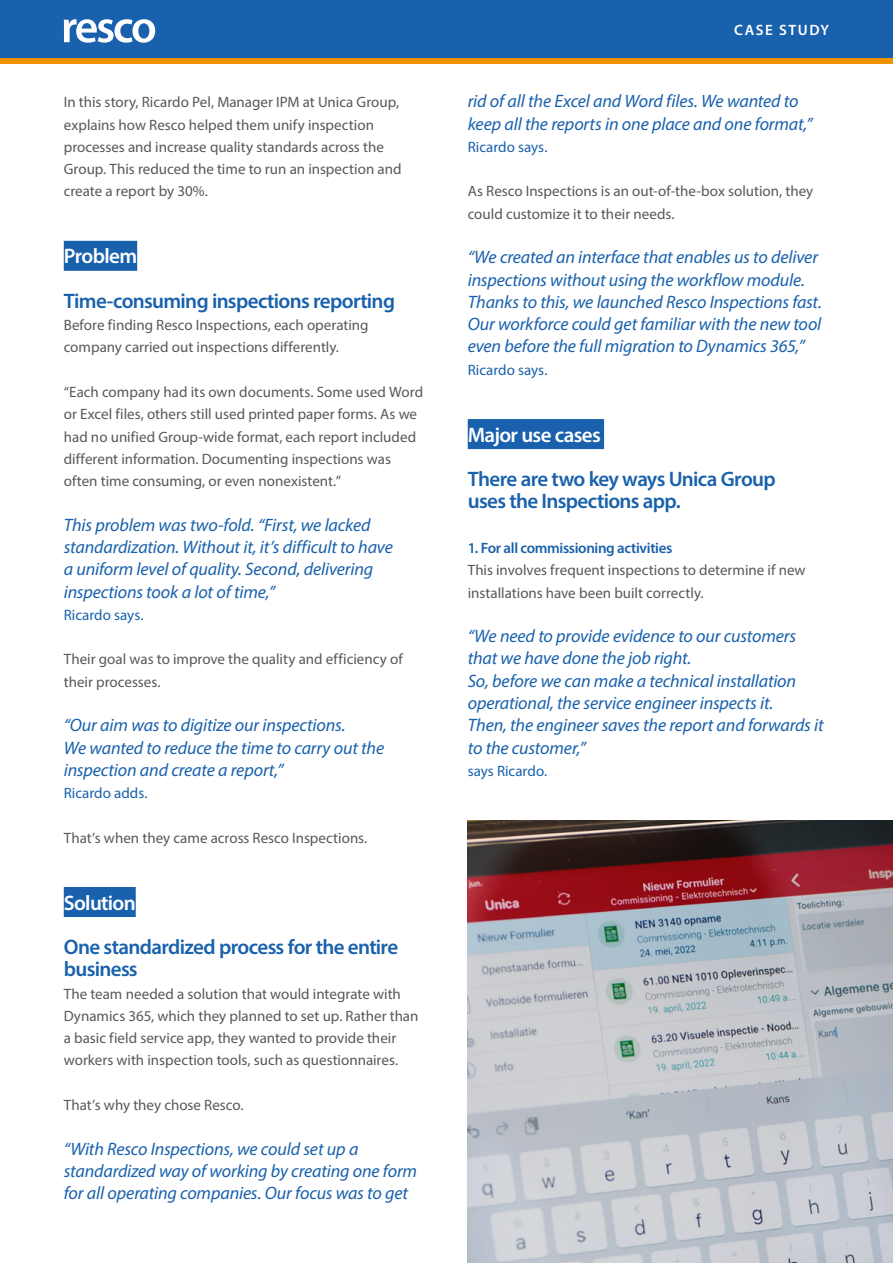
<style>
.page{position:relative;width:893px;height:1263px;background:#fff}
.page>*{position:absolute;margin:0;border:0;box-sizing:border-box;transform-origin:0 0}
.t1{font:600 21px/22.4px "Myriad Pro";letter-spacing:-.03em;color:#1961ac}
.t2{font:600 21px "Myriad Pro";letter-spacing:-.03em;color:#fff}
.t3{font:italic 18px/22.4px "Myriad Pro";letter-spacing:-.01em;color:#1961ac}
.t4{font:15px/22.4px "Myriad Pro";color:#585858}
.t5{font:15px "Myriad Pro";color:#1961ac}
.t6{font:600 15px "Myriad Pro";letter-spacing:-.025em;color:#1961ac}
.t7{font:600 15px "Myriad Pro";letter-spacing:.105em;color:#fff}
</style>
<div class="page">
<div style="left:0;top:0;width:893px;height:58px;background:#1961ac"></div>
<div style="left:0;top:58px;width:893px;height:6px;background:#f39200"></div>
<svg style="left:64px;top:19px;width:91px;height:24px"></svg>
<div style="left:64px;top:241px;width:73px;height:30px;background:#1961ac"></div>
<div style="left:64px;top:887px;width:72px;height:30px;background:#1961ac"></div>
<div style="left:468px;top:419px;width:136px;height:30px;background:#1961ac"></div>
<img style="left:468px;top:820px;width:425px;height:443px">
<p class="t4" style="left:64px;top:91px;width:339px">In this story, Ricardo Pel, Manager IPM at Unica Group, explains how Resco helped them unify inspection processes and increase quality standards across the Group. This reduced the time to run an inspection and create a report by 30%.</p>
<h1 class="t2" style="left:64px;top:243px;width:75px">Problem</h1>
<h1 class="t1" style="left:64px;top:289px;width:333px">Time-consuming inspections reporting</h1>
<p class="t4" style="left:64px;top:314px;width:306px">Before finding Resco Inspections, each operating company carried out inspections differently.</p>
<p class="t4" style="left:64px;top:381px;width:361px">“Each company had its own documents. Some used Word or Excel files, others still used printed paper forms. As we had no unified Group-wide format, each report included different information. Documenting inspections was often time consuming, or even nonexistent.”</p>
<p class="t3" style="left:64px;top:513px;width:331px">This problem was two-fold. “First, we lacked standardization. Without it, it’s difficult to have a uniform level of quality. Second, delivering inspections took a lot of time,”</p>
<p class="t5" style="left:64px;top:605px;width:81px">Ricardo says.</p>
<p class="t4" style="left:64px;top:648px;width:340px">Their goal was to improve the quality and efficiency of their processes.</p>
<p class="t3" style="left:64px;top:714px;width:322px">“Our aim was to digitize our inspections.<br>We wanted to reduce the time to carry out the inspection and create a report,”</p>
<p class="t5" style="left:64px;top:784px;width:85px">Ricardo adds.</p>
<p class="t4" style="left:64px;top:826px;width:305px">That’s when they came across Resco Inspections.</p>
<h1 class="t2" style="left:64px;top:889px;width:73px">Solution</h1>
<h1 class="t1" style="left:64px;top:935px;width:336px">One standardized process for the entire business</h1>
<p class="t4" style="left:64px;top:982px;width:356px">The team needed a solution that would integrate with Dynamics 365, which they planned to set up. Rather than a basic field service app, they wanted to provide their workers with inspection tools, such as questionnaires.</p>
<p class="t4" style="left:64px;top:1093px;width:181px">That’s why they chose Resco.</p>
<p class="t3" style="left:64px;top:1137px;width:355px">“With Resco Inspections, we could set up a standardized way of working by creating one form for all operating companies. Our focus was to get</p>
<p class="t7" style="left:734px;top:20px;width:97px">CASE STUDY</p>
<p class="t3" style="left:468px;top:90px;width:347px">rid of all the Excel and Word files. We wanted to keep all the reports in one place and one format,”</p>
<p class="t5" style="left:468px;top:138px;width:81px">Ricardo says.</p>
<p class="t4" style="left:468px;top:180px;width:347px">As Resco Inspections is an out-of-the-box solution, they could customize it to their needs.</p>
<p class="t3" style="left:468px;top:246px;width:356px">“We created an interface that enables us to deliver inspections without using the workflow module.<br>Thanks to this, we launched Resco Inspections fast.<br>Our workforce could get familiar with the new tool even before the full migration to Dynamics 365,”</p>
<p class="t5" style="left:468px;top:360px;width:81px">Ricardo says.</p>
<h1 class="t2" style="left:468px;top:421px;width:135px">Major use cases</h1>
<h1 class="t1" style="left:468px;top:467px;width:310px">There are two key ways Unica Group uses the Inspections app.</h1>
<p class="t6" style="left:468px;top:538px;width:206px">1. For all commissioning activities</p>
<p class="t4" style="left:468px;top:559px;width:339px">This involves frequent inspections to determine if new installations have been built correctly.</p>
<p class="t3" style="left:468px;top:625px;width:358px">“We need to provide evidence to our customers that we have done the job right.<br>So, before we can make a technical installation operational, the service engineer inspects it.<br>Then, the engineer saves the report and forwards it to the customer,”</p>
<p class="t5" style="left:468px;top:761px;width:81px">says Ricardo.</p>
</div>
